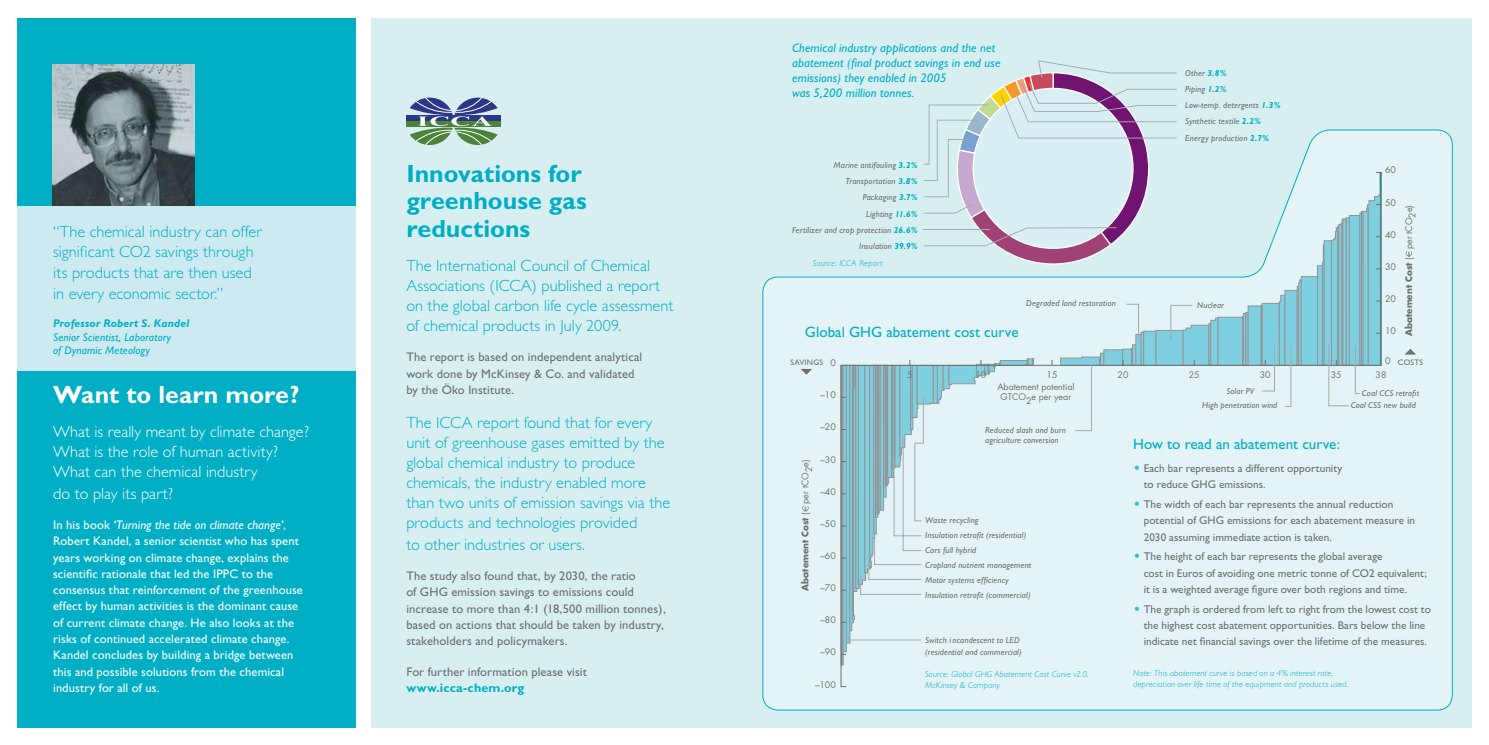
<style>
.page{position:relative;width:1489px;height:745px;background:#fff}
.page>*{position:absolute;margin:0;border:0;box-sizing:border-box;transform-origin:0 0}
.t1{font:700 25px/27.5px "Gill Sans";color:#00aec5}
.t2{font:700 25px "Gill Sans";color:#fff}
.t3{font:300 16.25px/20.2px "Gill Sans";letter-spacing:.005em;color:#00aec5}
.t4{font:300 16.25px/20.4px "Gill Sans";letter-spacing:.005em;color:#fff}
.t5{font:15px "Gill Sans";color:#00aec5}
.t6{font:12.5px/16.2px "Gill Sans";letter-spacing:.01em;color:#fff}
.t7{font:12.5px/16.2px "Gill Sans";letter-spacing:.01em;color:#6d6f71}
.t8{font:italic 12.5px/15px "Gill Sans";letter-spacing:.01em;color:#00aec5}
.t9{font:700 12.5px "Gill Sans";letter-spacing:.01em;color:#00aec5}
.t10{font:11.25px/16.2px "Gill Sans";letter-spacing:.005em;color:#6d6f71}
.t11{font:italic 11.25px/13.8px "Gill Sans";letter-spacing:.01em;color:#00aec5}
.t12{font:italic 700 11.25px "Gill Sans";letter-spacing:.015em;color:#00aec5}
.t13{font:8.88px/10.6px "Futura";color:#6d6f71;text-align:center}
.t14{font:700 8.88px "Futura";color:#6d6f71}
.t15{font:italic 8.75px/15px "Gill Sans";letter-spacing:.02em;color:#6d6f71}
.t16{font:italic 300 8.75px/10.4px "Gill Sans";letter-spacing:.02em;color:#00aec5}
.t17{font:8.12px "Gill Sans";letter-spacing:.025em;color:#6d6f71}
.s1{font-style:italic}
.s2{font-weight:700;color:#00aec5}
.s3{font-weight:400}
.s4{font-family:"Futura";font-weight:700;color:#32c1d3}
</style>
<div class="page">
<div style="left:371px;top:18px;width:1099px;height:708px;background:#d8eff2"></div>
<svg style="left:762px;top:129px;width:690px;height:581px"></svg>
<div style="left:18px;top:18px;width:338px;height:708px;background:#00aec5"></div>
<img style="left:52px;top:65px;width:142px;height:141px">
<svg style="left:846px;top:631px;width:4px;height:12px"></svg>
<div style="left:841px;top:365px;width:2px;height:300px;border:1px solid #939598"></div>
<div style="left:840px;top:365px;width:2px;height:300px;border:1px solid #939598"></div>
<svg style="left:842px;top:631px;width:4px;height:20px"></svg>
<hr style="left:840px;top:365px;width:1px;height:321px;background:#6d6f71">
<svg style="left:1405px;top:251px;width:6px;height:6px"></svg>
<svg style="left:840px;top:171px;width:542px;height:195px"></svg>
<svg style="left:1362px;top:172px;width:19px;height:194px"></svg>
<svg style="left:802px;top:505px;width:6px;height:6px"></svg>
<svg style="left:841px;top:360px;width:6px;height:271px"></svg>
<svg style="left:847px;top:303px;width:513px;height:337px"></svg>
<svg style="left:1261px;top:223px;width:88px;height:184px"></svg>
<svg style="left:1404px;top:348px;width:11px;height:6px"></svg>
<svg style="left:800px;top:368px;width:12px;height:6px"></svg>
<div style="left:18px;top:206px;width:338px;height:164px;background:#cceaef"></div>
<svg style="left:923px;top:60px;width:253px;height:207px"></svg>
<div style="left:406px;top:115px;width:94px;height:6px;background:#293784"></div>
<div style="left:406px;top:122px;width:94px;height:5px;background:#4c833b"></div>
<svg style="left:410px;top:97px;width:87px;height:48px"></svg>
<h2 class="t3" style="left:53px;top:222px;width:211px">“The chemical industry can offer significant CO2 savings through its products that are then used in every economic sector.”</h2>
<p class="t12" style="left:53px;top:316px;width:138px">Professor Robert S. Kandel</p>
<p class="t11" style="left:53px;top:330px;width:119px">Senior Scientist, Laboratory of Dynamic Meteology</p>
<h1 class="t2" style="left:53px;top:379px;width:248px">Want to learn more?</h1>
<h2 class="t4" style="left:53px;top:421px;width:257px">What is really meant by climate change?<br>What is the role of human activity?<br>What can the chemical industry<br>do to play its part?</h2>
<p class="t6" style="left:53px;top:516px;width:251px">In his book <span class="s1">‘Turning the tide on climate change’</span>, Robert Kandel, a senior scientist who has spent years working on climate change, explains the scientific rationale that led the IPPC to the consensus that reinforcement of the greenhouse effect by human activities is the dominant cause of current climate change. He also looks at the risks of continued accelerated climate change.<br>Kandel concludes by building a bridge between this and possible solutions from the chemical industry for all of us.</p>
<h1 class="t1" style="left:406px;top:159px;width:182px">Innovations for greenhouse gas reductions</h1>
<h2 class="t3" style="left:406px;top:255px;width:268px">The I nternational Council of Chemical Associations (I CCA) published a report on the global carbon life cycle assessment of chemical products in July 2009.</h2>
<h3 class="t7" style="left:406px;top:349px;width:237px">The report is based on independent analytical work done by McKinsey &amp; Co. and validated by the Öko Institute.</h3>
<p class="t3" style="left:406px;top:412px;width:265px">The I CCA report found that for every unit of greenhouse gases emitted by the global chemical industry to produce chemicals, the industry enabled more than two units of emission savings via the products and technologies provided<br>to other industries or users.</p>
<h3 class="t7" style="left:406px;top:567px;width:261px">The study also found that, by 2030, the ratio<br>of GHG emission savings to emissions could increase to more than 4:1 (18,500 million tonnes), based on actions that should be taken by industry, stakeholders and policymakers.</h3>
<h3 class="t7" style="left:406px;top:662px;width:182px">For further information please visit</h3>
<h3 class="t9" style="left:406px;top:679px;width:119px">www.icca-chem.org</h3>
<h3 class="t8" style="left:792px;top:40px;width:210px">Chemical industry applications and the net abatement (final product savings in end use emissions) they enabled in 2005<br>was 5,200 million tonnes.</h3>
<p class="t15" style="left:833px;top:157px;width:85px">Marine antifouling <span class="s2">3.2%</span></p>
<p class="t15" style="left:845px;top:173px;width:74px">Transportation <span class="s2">3.8%</span></p>
<p class="t15" style="left:862px;top:190px;width:56px">Packaging <span class="s2">3.7%</span></p>
<p class="t15" style="left:866px;top:206px;width:53px">Lighting <span class="s2">11.6%</span></p>
<p class="t15" style="left:792px;top:222px;width:127px">Fertilizer and crop protection <span class="s2">26.6%</span></p>
<p class="t15" style="left:859px;top:238px;width:60px">Insulation <span class="s2">39.9%</span></p>
<p class="t16" style="left:812px;top:257px;width:71px">Source: ICCA Report</p>
<p class="t15" style="left:1185px;top:64px;width:97px;line-height:16.2px">Other <span class="s2">3.8%<br></span>Piping <span class="s2">1.2%<br></span>Low-temp. detergents <span class="s2">1.3%<br></span>Synthetic textile <span class="s2">2.2%<br></span>Energy production <span class="s2">2.7%</span></p>
<h3 class="t5" style="left:805px;top:323px;width:215px">Global GHG abatement cost curve</h3>
<p class="t15" style="left:1026px;top:295px;width:91px">Degraded land restoration</p>
<p class="t15" style="left:1197px;top:298px;width:28px">Nuclear</p>
<p class="t13" style="left:1384px;top:165px;width:12px">60</p>
<p class="t13" style="left:1384px;top:197px;width:12px">50</p>
<p class="t13" style="left:1384px;top:229px;width:12px">40</p>
<p class="t13" style="left:1384px;top:261px;width:12px">30</p>
<p class="t13" style="left:1384px;top:293px;width:12px">20</p>
<p class="t13" style="left:1384px;top:325px;width:12px">10</p>
<p class="t14" style="left:1402px;top:336px;width:132px;rotate:-90deg">Abatement Cost <span class="s3">( per tCO2e)</span></p>
<p class="t13" style="left:830px;top:357px;width:7px">0</p>
<p class="t13" style="left:1384px;top:355px;width:7px">0</p>
<p class="t13" style="left:820px;top:389px;width:17px">–10</p>
<p class="t13" style="left:820px;top:421px;width:17px">–20</p>
<p class="t13" style="left:820px;top:454px;width:17px">–30</p>
<p class="t17" style="left:790px;top:357px;width:34px">SAVINGS</p>
<p class="t17" style="left:1397px;top:358px;width:27px">COSTS</p>
<p class="t13" style="left:907px;top:369px;width:7px">5</p>
<p class="t13" style="left:975px;top:369px;width:12px">10</p>
<p class="t13" style="left:1046px;top:369px;width:12px">15</p>
<p class="t13" style="left:1117px;top:369px;width:12px">20</p>
<p class="t13" style="left:1188px;top:369px;width:12px">25</p>
<p class="t13" style="left:1259px;top:369px;width:12px">30</p>
<p class="t13" style="left:1330px;top:369px;width:12px">35</p>
<p class="t13" style="left:1375px;top:369px;width:12px">38</p>
<p class="t13" style="left:997px;top:381px;width:79px">Abatement potential<br>GTCO2e per year</p>
<p class="t15" style="left:1226px;top:383px;width:30px">Solar PV</p>
<p class="t15" style="left:1361px;top:385px;width:59px">Coal CCS retrofit</p>
<p class="t15" style="left:1201px;top:397px;width:77px">High penetration wind</p>
<p class="t15" style="left:1350px;top:397px;width:66px">Coal CSS new build</p>
<p class="t15" style="left:985px;top:424px;width:82px;line-height:10.5px">Reduced slash and burn agriculture conversion</p>
<h3 class="t5" style="left:1132px;top:434px;width:208px">How to read an abatement curve:</h3>
<p class="t10" style="left:1143px;top:460px;width:200px;text-indent:-11px"><span class="s4">•</span> Each bar represents a different opportunity to reduce GHG emissions.</p>
<p class="t10" style="left:1143px;top:496px;width:273px;text-indent:-11px"><span class="s4">•</span> The width of each bar represents the annual reduction potential of GHG emissions for each abatement measure in<br>2030 assuming immediate action is taken.</p>
<p class="t10" style="left:1143px;top:548px;width:285px;text-indent:-11px"><span class="s4">•</span> The height of each bar represents the global average<br>cost in Euros of avoiding one metric tonne of CO2 equivalent; it is a weighted average figure over both regions and time.</p>
<p class="t10" style="left:1143px;top:600px;width:288px;text-indent:-11px"><span class="s4">•</span> The graph is ordered from left to right from the lowest cost to the highest cost abatement opportunities. Bars below the line indicate net financial savings over the lifetime of the measures.</p>
<p class="t14" style="left:799px;top:590px;width:132px;rotate:-90deg">Abatement Cost <span class="s3">( per tCO2e)</span></p>
<p class="t13" style="left:820px;top:486px;width:17px">–40</p>
<p class="t13" style="left:820px;top:518px;width:17px">–50</p>
<p class="t15" style="left:925px;top:512px;width:108px">Waste recycling<br>Insulation retrofit (residential)<br>Cars full hybrid<br>Cropland nutrient management<br>Motor systems efficiency<br>Insulation retrofit (commercial)</p>
<p class="t15" style="left:925px;top:634px;width:98px;line-height:11.5px">Switch i ncandescent to LED (residential and commercial)</p>
<p class="t16" style="left:925px;top:668px;width:165px">Source: Global GHG Abatement Cost Curve v2.0,<br>McKinsey &amp; Company</p>
<p class="t13" style="left:820px;top:550px;width:17px">–60</p>
<p class="t13" style="left:820px;top:582px;width:17px">–70</p>
<p class="t13" style="left:820px;top:614px;width:17px">–80</p>
<p class="t13" style="left:820px;top:646px;width:17px">–90</p>
<p class="t13" style="left:815px;top:678px;width:22px">–100</p>
<p class="t16" style="left:1132px;top:666px;width:217px;line-height:11.2px">Note: This abatement curve is based on a 4% interest rate, depreciation over life time of the equipment and products used.</p>
</div>
